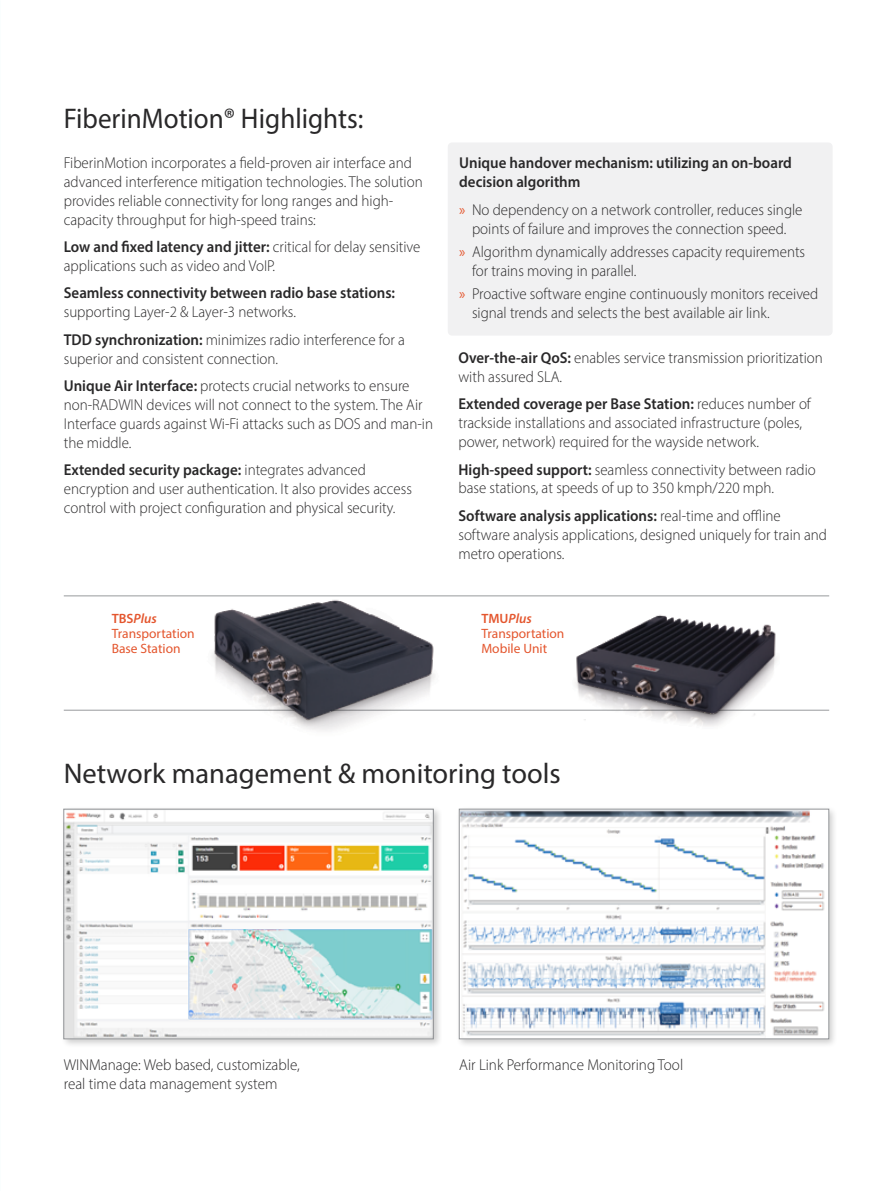
<style>
.page{position:relative;width:893px;height:1191px;background:#fff}
.page>*{position:absolute;margin:0;border:0;box-sizing:border-box;transform-origin:0 0}
.t1{font:28.5px "Myriad Pro";color:#292829}
.t2{font:28.5px "Myriad Pro";color:#292829;scale:.95 1}
.t3{font:300 15.75px/18.9px "Myriad Pro";color:#292829;scale:.95 1}
.t4{font:600 15.75px/18.9px "Myriad Pro";color:#292829;scale:.95 1}
.t5{font:300 15.75px/18.9px "Myriad Pro";color:#292829;scale:.96 1}
.t6{font:13.5px/15px "Myriad Pro";color:#e4562e}
.s1{font-weight:600}
.s2{font-weight:400;color:#e4562e}
.s3{font-weight:600;font-style:italic}
</style>
<div class="page">
<div style="left:448px;top:142px;width:385px;height:193px;background:#f1f1f2;border-radius:4px"></div>
<div style="left:61px;top:805px;width:381px;height:242px;background:#000;opacity:.2"></div>
<img style="left:66px;top:811px;width:366px;height:226px">
<div style="left:64px;top:809px;width:370px;height:230px;border:1px solid #939598"></div>
<div style="left:456px;top:805px;width:382px;height:242px;background:#000;opacity:.2"></div>
<img style="left:461px;top:811px;width:366px;height:226px">
<div style="left:459px;top:809px;width:370px;height:230px;border:1px solid #939598"></div>
<hr style="left:64px;top:710px;width:765px;height:1px;background:#989a9d">
<img style="left:174px;top:596px;width:279px;height:135px">
<img style="left:564px;top:596px;width:216px;height:130px">
<hr style="left:64px;top:595px;width:765px;height:1px;background:#989a9d">
<h1 class="t2" style="left:64px;top:101px;width:317px">FiberinMotion® Highlights:</h1>
<p class="t3" style="left:64px;top:153px;width:379px">FiberinMotion incorporates a field-proven air interface and advanced interference mitigation technologies. The solution provides reliable connectivity for long ranges and high&shy;capacity throughput for high-speed trains:</p>
<p class="t3" style="left:64px;top:237px;width:377px"><span class="s1">Low and fixed latency and jitter:</span> critical for delay sensitive applications such as video and VoIP.</p>
<p class="t4" style="left:64px;top:283px;width:350px">Seamless connectivity between radio base stations:</p>
<p class="t3" style="left:64px;top:298px;width:361px;line-height:27.5px">supporting Layer-2 &amp; Layer-3 networks.<br><span class="s1">TDD synchronization:</span> minimizes radio interference for a</p>
<p class="t3" style="left:64px;top:344px;width:365px;line-height:27.5px">superior and consistent connection.<br><span class="s1">Unique Air Interface:</span> protects crucial networks to ensure</p>
<p class="t3" style="left:64px;top:395px;width:390px">non-RADWIN devices will not connect to the system. The Air<br>Interface guards against Wi-Fi attacks such as DOS and man-in the middle.</p>
<p class="t3" style="left:64px;top:460px;width:368px"><span class="s1">Extended security package:</span> integrates advanced encryption and user authentication. It also provides access control with project configuration and physical security.</p>
<p class="t4" style="left:459px;top:153px;width:352px">Unique handover mechanism: utilizing an on-board decision algorithm</p>
<p class="t3" style="left:459px;top:200px;width:363px;text-align:center"><span class="s2">»</span> No dependency on a network controller, reduces single points of failure and improves the connection speed.</p>
<p class="t3" style="left:472px;top:242px;width:352px;text-indent:-13px"><span class="s2">»</span> Algorithm dynamically addresses capacity requirements for trains moving in parallel.</p>
<p class="t3" style="left:472px;top:284px;width:366px;text-indent:-13px"><span class="s2">»</span> Proactive software engine continuously monitors received signal trends and selects the best available air link.</p>
<p class="t3" style="left:458px;top:348px;width:385px"><span class="s1">Over-the-air QoS:</span> enables service transmission prioritization with assured SLA.</p>
<p class="t3" style="left:458px;top:394px;width:372px"><span class="s1">Extended coverage per Base Station:</span> reduces number of trackside installations and associated infrastructure (poles, power, network) required for the wayside network.</p>
<p class="t3" style="left:458px;top:459px;width:378px"><span class="s1">High-speed support:</span> seamless connectivity between radio base stations, at speeds of up to 350 kmph/220 mph.</p>
<p class="t3" style="left:458px;top:506px;width:389px"><span class="s1">Software analysis applications:</span> real-time and offline software analysis applications, designed uniquely for train and metro operations.</p>
<p class="t6" style="left:112px;top:611px;width:85px"><span class="s1">TBS</span><span class="s3">Plus<br></span>Transportation<br>Base Station</p>
<p class="t6" style="left:481px;top:611px;width:85px"><span class="s1">TMU</span><span class="s3">Plus<br></span>Transportation<br>Mobile Unit</p>
<h1 class="t1" style="left:64px;top:755px;width:498px">Network management &amp; monitoring tools</h1>
<p class="t5" style="left:64px;top:1055px;width:247px">WINManage: Web based, customizable, real time data management system</p>
<p class="t5" style="left:459px;top:1055px;width:235px">Air Link Performance Monitoring Tool</p>
</div>
